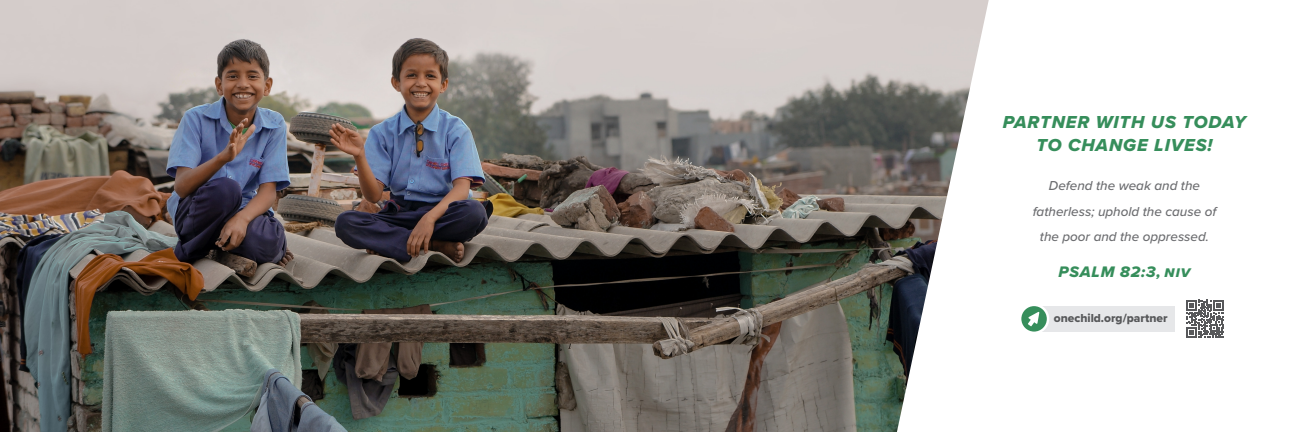
<style>
.page{position:relative;width:1296px;height:432px;background:#fff}
.page>*{position:absolute;margin:0;border:0;box-sizing:border-box;transform-origin:0 0}
.t1{font:18px/23px "Proxima Nova Extrabld It";letter-spacing:.05em;color:#368e5b;text-align:center}
.t2{font:15.8px "Proxima Nova Extrabld It";letter-spacing:.05em;color:#368e5b}
.Gray_Italic_Sub-Header{font:italic 500 13.4px/25.3px "Proxima Nova";color:#6c6d70;text-align:center}
.t3{font:12px "Proxima Nova Extrabld";color:#57585a}
</style>
<div class="page">
<img style="left:0;top:0;width:989px;height:432px">
<div style="left:1035px;top:306px;width:140px;height:25px;background:#e6e7e9"></div>
<svg style="left:1020px;top:305px;width:28px;height:28px"></svg>
<div style="left:1019px;top:304px;width:30px;height:30px;border:2px solid #fff;border-radius:50%"></div>
<svg style="left:1028px;top:312px;width:11px;height:14px"></svg>
<svg style="left:1186px;top:300px;width:38px;height:38px"></svg>
<p class="t1" style="left:1003px;top:110px;width:245px">PARTNER WITH US TODAY<br>TO CHANGE LIVES!</p>
<p class="Gray_Italic_Sub-Header" style="left:1033px;top:173px;width:185px">Defend the weak and the fatherless; uphold the cause of the poor and the oppressed.</p>
<p class="t2" style="left:1059px;top:260px;width:133px">PSALM 82:3, niv</p>
<p class="t3" style="left:1054px;top:309px;width:115px">onechild.org/partner</p>
</div>
